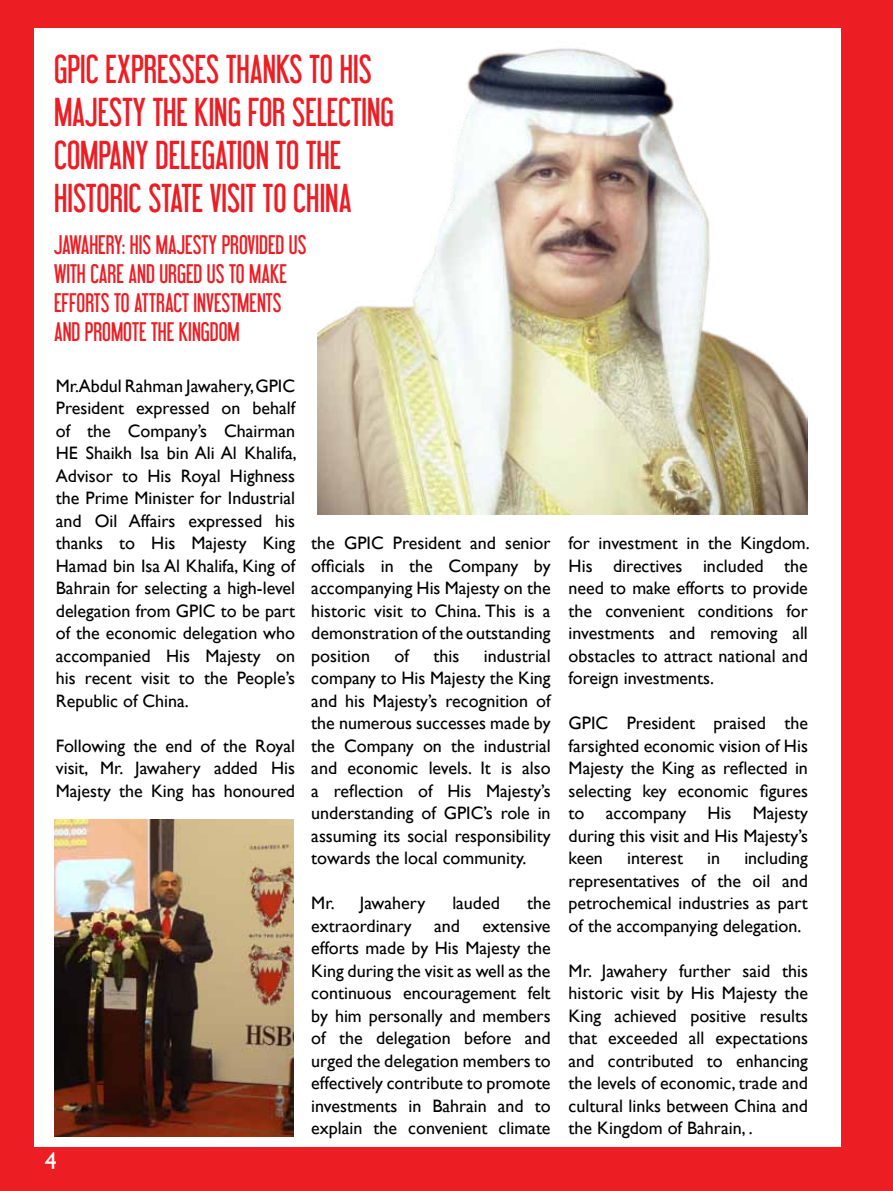
<style>
.page{position:relative;width:893px;height:1191px;background:#fff}
.page>*{position:absolute;margin:0;border:0;box-sizing:border-box;transform-origin:0 0}
.t1{font:36px/43.2px "Libel Suit";color:#ed1d24}
.t2{font:24px/28.8px "Libel Suit";color:#ed1d24}
.t3{font:24px "Gill Sans";color:#fff}
.t4{font:18px/22.5px "Gill Sans";color:#000;text-align:justify}
</style>
<div class="page">
<div style="left:13px;top:1148px;width:868px;height:43px;background:#ed1d24"></div>
<img style="left:318px;top:48px;width:490px;height:466px">
<img style="left:54px;top:819px;width:239px;height:317px">
<div style="left:0;top:0;width:877px;height:27px;background:#ed1d24"></div>
<div style="left:0;top:0;width:33px;height:1191px;background:#ed1d24"></div>
<div style="left:841px;top:0;width:52px;height:1191px;background:#ed1d24"></div>
<h1 class="t1" style="left:54px;top:47px;width:342px">GPIC EXPRESSES THANKS TO HIS<br>MAJESTY THE KING FOR SELECTING<br>COMPANY DELEGATION TO THE<br>HISTORIC STATE VISIT TO CHINA</h1>
<h2 class="t2" style="left:54px;top:230px;width:254px">JAWAHERY: HIS MAJESTY PROVIDED US<br>WITH CARE AND URGED US TO MAKE<br>EFFORTS TO ATTRACT INVESTMENTS<br>AND PROMOTE THE KINGDOM</h2>
<p class="t4" style="left:56px;top:374px;width:243px">Mr.Abdul Rahman Jawahery, GPIC President expressed on behalf of the Company’s Chairman HE Shaikh Isa bin Ali Al Khalifa, Advisor to His Royal Highness the Prime Minister for Industrial and Oil Affairs expressed his thanks to His Majesty King Hamad bin Isa Al Khalifa, King of Bahrain for selecting a high-level delegation from GPIC to be part of the economic delegation who accompanied His Majesty on his recent visit to the People’s Republic of China.</p>
<p class="t4" style="left:56px;top:734px;width:241px">Following the end of the Royal visit, Mr. Jawahery added His Majesty the King has honoured</p>
<h2 class="t3" style="left:45px;top:1147px;width:13px">4</h2>
<p class="t4" style="left:311px;top:531px;width:241px">the GPIC President and senior officials in the Company by accompanying His Majesty on the historic visit to China. This is a demonstration of the outstanding position</p>
<p class="t4" style="left:394px;top:644px;width:16px">of</p>
<p class="t4" style="left:433px;top:644px;width:27px">this</p>
<p class="t4" style="left:311px;top:644px;width:241px;text-indent:173px">industrial company to His Majesty the King and his Majesty’s recognition of the numerous successes made by the Company on the industrial and economic levels. It is also a reflection of His Majesty’s understanding of GPIC’s role in assuming its social responsibility towards the local community.</p>
<p class="t4" style="left:311px;top:891px;width:115px">Mr. Jawahery</p>
<p class="t4" style="left:452px;top:891px;width:49px">lauded</p>
<p class="t4" style="left:311px;top:891px;width:241px;text-indent:216px">the extraordinary and extensive efforts made by His Majesty the King during the visit as well as the continuous encouragement felt by him personally and members of the delegation before and urged the delegation members to effectively contribute to promote investments in Bahrain and to explain the convenient climate</p>
<p class="t4" style="left:569px;top:531px;width:243px">for investment in the Kingdom.<br>His directives included the need to make efforts to provide the convenient conditions for investments and removing all obstacles to attract national and foreign investments.</p>
<p class="t4" style="left:569px;top:711px;width:241px">GPIC President praised the farsighted economic vision of His Majesty the King as reflected in selecting key economic figures to accompany His Majesty during this visit and His Majesty’s keen</p>
<p class="t4" style="left:569px;top:846px;width:241px;text-indent:176px">including representatives of the oil and petrochemical industries as part of the accompanying delegation.</p>
<p class="t4" style="left:569px;top:959px;width:241px">Mr. Jawahery further said this historic visit by His Majesty the King achieved positive results that exceeded all expectations and contributed to enhancing the levels of economic, trade and cultural links between China and the Kingdom of Bahrain, .</p>
<p class="t4" style="left:627px;top:846px;width:57px">interest</p>
<p class="t4" style="left:707px;top:846px;width:14px">in</p>
</div>
